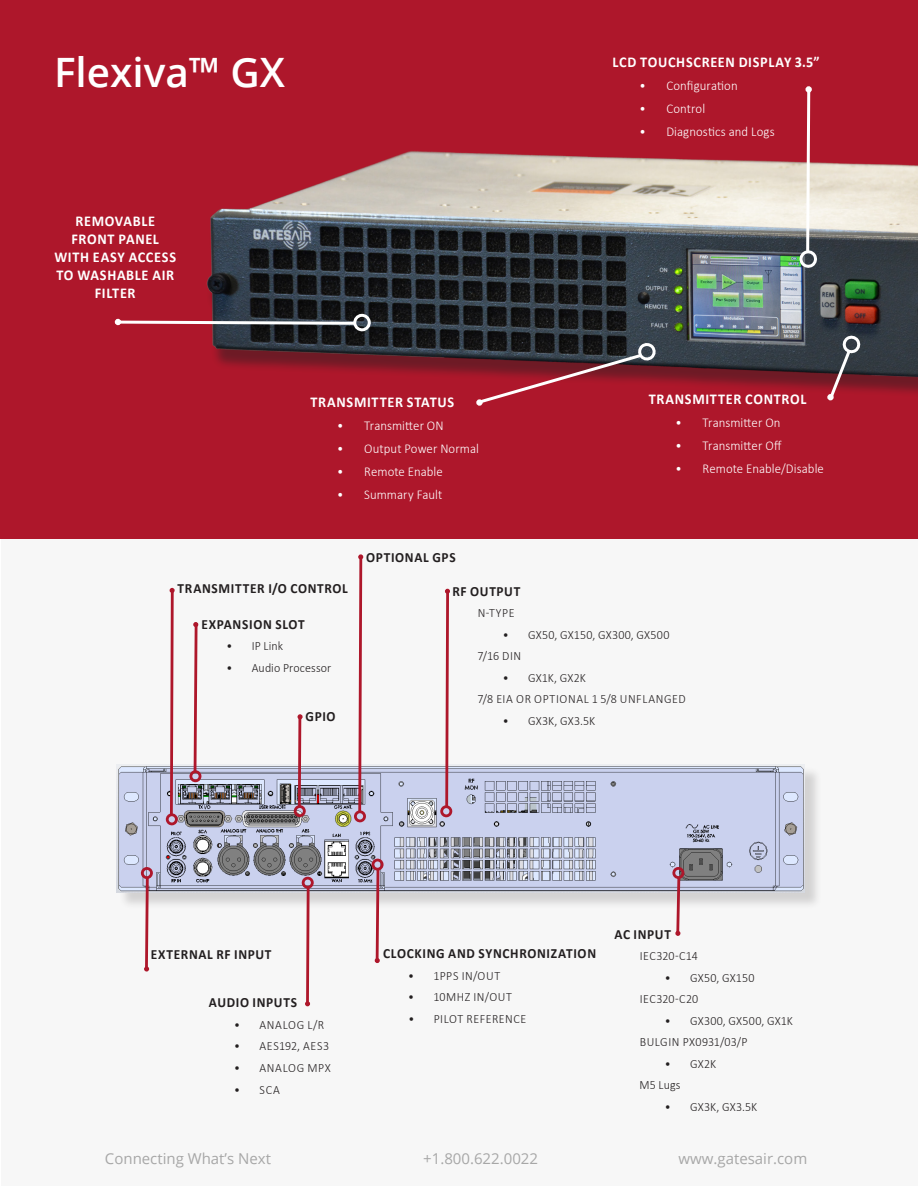
<style>
.page{position:relative;width:918px;height:1188px;background:#fff}
.page>*{position:absolute;margin:0;border:0;box-sizing:border-box;transform-origin:0 0}
.Bullet{font:600 40.5px "Open Sans";color:#fff}
.t1{font:700 15px/18px "Calibri";letter-spacing:.045em;color:#fff;text-align:center;scale:.95 1}
.t2{font:15px "Open Sans";color:#a7a7a7}
.t3{font:700 14.1px "Calibri";letter-spacing:.05em;color:#231f20;scale:.95 1}
.t4{font:300 13.5px "Calibri";letter-spacing:.005em;color:#fff;scale:.95 1}
.Sub-Bullet{font:300 12.6px "Calibri";letter-spacing:.025em;color:#231f20;scale:.95 1}
.Sub-Bullet-2{font:300 12.6px "Calibri";letter-spacing:.045em;color:#231f20;scale:.95 1}
.Sub-Bullet-3{font:300 12.6px "Calibri";letter-spacing:.05em;color:#231f20;scale:.95 1}
.Sub-Bullet-4{font:300 12.6px "Calibri";letter-spacing:.055em;color:#231f20;scale:.95 1}
</style>
<div class="page">
<div style="left:1px;top:535px;width:917px;height:648px;background:#f7f7f7"></div>
<div style="left:119px;top:766px;width:703px;height:144px;background:#231f20;opacity:.17"></div>
<img style="left:117px;top:764px;width:687px;height:129px">
<div style="left:141px;top:867px;width:12px;height:12px;border:3px solid #ae172b;border-radius:50%"></div>
<svg style="left:144px;top:875px;width:6px;height:97px"></svg>
<div style="left:302px;top:876px;width:12px;height:13px;border:3px solid #ae172b;border-radius:50%"></div>
<svg style="left:305px;top:884px;width:6px;height:123px"></svg>
<div style="left:371px;top:858px;width:13px;height:13px;border:3px solid #ae172b;border-radius:50%"></div>
<svg style="left:374px;top:866px;width:7px;height:97px"></svg>
<div style="left:672px;top:867px;width:13px;height:12px;border:3px solid #ae172b;border-radius:50%"></div>
<svg style="left:675px;top:875px;width:7px;height:61px"></svg>
<div style="left:166px;top:813px;width:12px;height:13px;border:3px solid #ae172b;border-radius:50%"></div>
<svg style="left:169px;top:588px;width:6px;height:230px"></svg>
<div style="left:189px;top:770px;width:13px;height:12px;border:3px solid #ae172b;border-radius:50%"></div>
<svg style="left:192px;top:622px;width:7px;height:153px"></svg>
<div style="left:294px;top:805px;width:12px;height:12px;border:3px solid #ae172b;border-radius:50%"></div>
<svg style="left:297px;top:714px;width:6px;height:96px"></svg>
<div style="left:354px;top:810px;width:12px;height:13px;border:3px solid #ae172b;border-radius:50%"></div>
<svg style="left:357px;top:554px;width:7px;height:261px"></svg>
<div style="left:440px;top:805px;width:13px;height:13px;border:3px solid #ae172b;border-radius:50%"></div>
<svg style="left:444px;top:589px;width:6px;height:220px"></svg>
<div style="left:1px;top:1134px;width:917px;height:52px;background:#f7f7f7"></div>
<div style="left:0;top:0;width:918px;height:538px;background:#ae172b"></div>
<div style="left:206px;top:156px;width:712px;height:241px;background:#231f20;opacity:.46"></div>
<img style="left:206px;top:151px;width:712px;height:235px">
<div style="left:353px;top:313px;width:18px;height:19px;border:3px solid #fff;border-radius:50%"></div>
<svg style="left:477px;top:340px;width:179px;height:66px"></svg>
<div style="left:476px;top:399px;width:7px;height:7px;border:2px solid #fff;border-radius:50%"></div>
<svg style="left:827px;top:333px;width:33px;height:65px;background:#684750"></svg>
<div style="left:827px;top:394px;width:7px;height:7px;border:2px solid #fff;border-radius:50%"></div>
<svg style="left:800px;top:87px;width:20px;height:184px"></svg>
<div style="left:805px;top:86px;width:7px;height:7px;border:2px solid #fff;border-radius:50%"></div>
<svg style="left:115px;top:319px;width:244px;height:7px"></svg>
<p class="Bullet" style="left:54px;top:45px;width:232px">Flexiva™ GX</p>
<p class="t1" style="left:54px;top:212px;width:130px">REMOVABLE<br>FRONT PANEL<br>WITH EASY ACCESS<br>TO WASHABLE AIR<br>FILTER</p>
<p class="t1" style="left:311px;top:393px;width:153px">TRANSMITTER STATUS</p>
<p class="t4" style="left:337px;top:417px;width:114px">• Transmitter ON</p>
<p class="t4" style="left:337px;top:440px;width:151px">• Output Power Normal</p>
<p class="t4" style="left:337px;top:463px;width:113px">• Remote Enable</p>
<p class="t4" style="left:337px;top:486px;width:112px">• Summary Fault</p>
<p class="t1" style="left:613px;top:53px;width:219px">LCD TOUCHSCREEN DISPLAY 3.5”</p>
<p class="t4" style="left:639px;top:77px;width:105px">• Configuration</p>
<p class="t4" style="left:639px;top:100px;width:71px">• Control</p>
<p class="t4" style="left:639px;top:123px;width:144px">• Diagnostics and Logs</p>
<p class="t1" style="left:649px;top:390px;width:167px">TRANSMITTER CONTROL</p>
<p class="t4" style="left:676px;top:414px;width:112px">• Transmitter On</p>
<p class="t4" style="left:676px;top:437px;width:113px">• Transmitter Off</p>
<p class="t4" style="left:676px;top:460px;width:158px">• Remote Enable/Disable</p>
<p class="t3" style="left:178px;top:579px;width:181px">TRANSMITTER I/O CONTROL</p>
<p class="t3" style="left:201px;top:614px;width:110px">EXPANSION SLOT</p>
<p class="Sub-Bullet" style="left:227px;top:638px;width:61px">• IP Link</p>
<p class="Sub-Bullet" style="left:227px;top:660px;width:112px">• Audio Processor</p>
<p class="t3" style="left:306px;top:706px;width:33px">GPIO</p>
<p class="t3" style="left:366px;top:547px;width:96px">OPTIONAL GPS</p>
<p class="t3" style="left:452px;top:581px;width:73px">RF OUTPUT</p>
<p class="Sub-Bullet" style="left:478px;top:605px;width:40px">N-TYPE</p>
<p class="Sub-Bullet" style="left:503px;top:627px;width:177px">• GX50, GX150, GX300, GX500</p>
<p class="Sub-Bullet" style="left:478px;top:648px;width:47px">7/16 DIN</p>
<p class="Sub-Bullet" style="left:503px;top:670px;width:89px">• GX1K, GX2K</p>
<p class="Sub-Bullet-3" style="left:478px;top:691px;width:221px">7/8 EIA OR OPTIONAL 1 5/8 UNFLANGED</p>
<p class="Sub-Bullet" style="left:503px;top:713px;width:99px">• GX3K, GX3.5K</p>
<p class="t3" style="left:151px;top:944px;width:129px">EXTERNAL RF INPUT</p>
<p class="t3" style="left:209px;top:993px;width:94px">AUDIO INPUTS</p>
<p class="Sub-Bullet" style="left:234px;top:1017px;width:96px">• ANALOG L/R</p>
<p class="Sub-Bullet-2" style="left:234px;top:1038px;width:101px">• AES192, AES3</p>
<p class="Sub-Bullet-4" style="left:234px;top:1060px;width:103px">• ANALOG MPX</p>
<p class="Sub-Bullet" style="left:234px;top:1082px;width:49px">• SCA</p>
<p class="t3" style="left:383px;top:943px;width:226px">CLOCKING AND SYNCHRONIZATION</p>
<p class="Sub-Bullet-2" style="left:408px;top:968px;width:98px">• 1PPS IN/OUT</p>
<p class="Sub-Bullet-2" style="left:408px;top:989px;width:111px">• 10MHZ IN/OUT</p>
<p class="Sub-Bullet" style="left:408px;top:1011px;width:126px">• PILOT REFERENCE</p>
<p class="t3" style="left:614px;top:924px;width:61px">AC INPUT</p>
<p class="Sub-Bullet" style="left:640px;top:948px;width:63px">IEC320-C14</p>
<p class="Sub-Bullet" style="left:665px;top:970px;width:96px">• GX50, GX150</p>
<p class="Sub-Bullet" style="left:640px;top:991px;width:63px">IEC320-C20</p>
<p class="Sub-Bullet" style="left:665px;top:1013px;width:136px">• GX300, GX500, GX1K</p>
<p class="Sub-Bullet" style="left:640px;top:1034px;width:115px">BULGIN PX0931/03/P</p>
<p class="Sub-Bullet" style="left:665px;top:1056px;width:56px">• GX2K</p>
<p class="Sub-Bullet" style="left:640px;top:1077px;width:45px">M5 Lugs</p>
<p class="Sub-Bullet" style="left:665px;top:1099px;width:99px">• GX3K, GX3.5K</p>
<p class="t2" style="left:105px;top:1148px;width:168px">Connecting What’s Next</p>
<p class="t2" style="left:423px;top:1148px;width:116px">+1.800.622.0022</p>
<p class="t2" style="left:679px;top:1148px;width:130px">www.gatesair.com</p>
</div>
